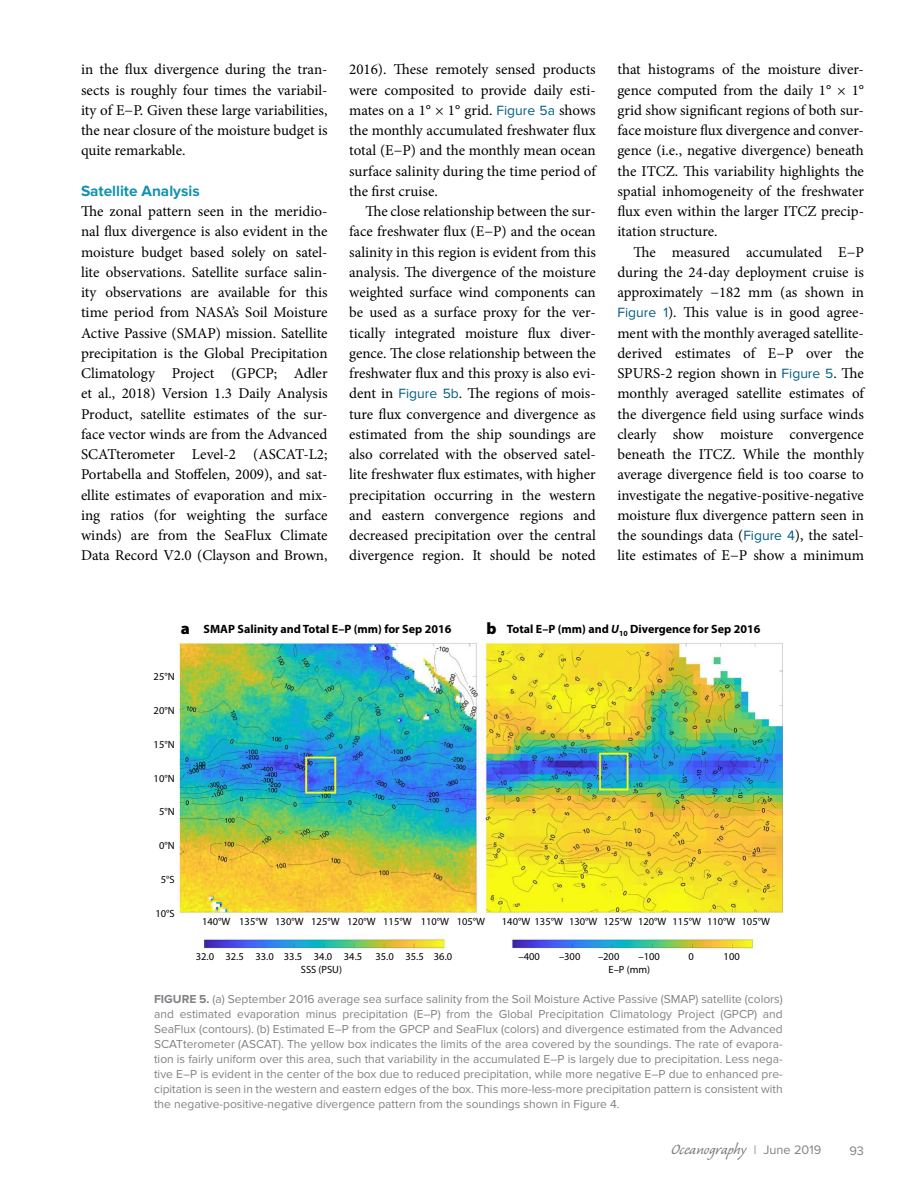
<style>
.page{position:relative;width:918px;height:1188px;background:#fff}
.page>*{position:absolute;margin:0;border:0;box-sizing:border-box;transform-origin:0 0}
.t1{font:18.75px "Caliban Std";color:#808285}
.t2{font:900 16.5px "Myriad Pro";color:#000}
.t3{font:700 15.3px "Proxima Nova";color:#1292af}
.t4{font:15px/20.2px "Minion Pro";color:#000;text-align:justify}
.t5{font:12.75px "Proxima Nova";color:#808285}
.t6{font:12px/15px "Proxima Nova";color:#808285;text-align:justify}
.t7{font:700 12px "Myriad Pro";color:#000}
.t8{font:10.5px "Myriad Pro";color:#000}
.s1{font-family:"Proxima Nova";font-size:13.8px;color:#005c83}
.s2{font-style:italic}
.s3{font-weight:700}
.s4{font-family:"Proxima Nova";font-size:12.75px}
</style>
<div class="page">
<img style="left:177px;top:640px;width:607px;height:310px">
<p class="t4" style="left:81px;top:59px;width:248px">in the flux divergence during the tran&shy;sects is roughly four times the variabil&shy;ity of E−P. Given these large variabilities, the near closure of the moisture budget is quite remarkable.</p>
<p class="t3" style="left:81px;top:182px;width:120px">Satellite Analysis</p>
<p class="t4" style="left:81px;top:201px;width:248px">The zonal pattern seen in the meridio&shy;nal flux divergence is also evident in the moisture budget based solely on satel&shy;lite observations. Satellite surface salin&shy;ity observations are available for this time period from NASA’s Soil Moisture Active Passive (SMAP) mission. Satellite precipitation is the Global Precipitation Climatology Project (GPCP; Adler et al., 2018) Version 1.3 Daily Analysis Product, satellite estimates of the sur&shy;face vector winds are from the Advanced SCATterometer Level-2 (ASCAT-L2; Portabella and Stoffelen, 2009), and sat&shy;ellite estimates of evaporation and mix&shy;ing ratios (for weighting the surface winds) are from the SeaFlux Climate Data Record V2.0 (Clayson and Brown,</p>
<p class="t4" style="left:349px;top:59px;width:248px">2016). These remotely sensed products were composited to provide daily esti&shy;mates on a 1° × 1° grid. <span class="s1">Figure 5a</span> shows the monthly accumulated freshwater flux total (E−P) and the monthly mean ocean surface salinity during the time period of the first cruise.</p>
<p class="t4" style="left:349px;top:201px;width:248px;text-indent:16px">The close relationship between the sur&shy;face freshwater flux (E−P) and the ocean salinity in this region is evident from this analysis. The divergence of the moisture weighted surface wind components can be used as a surface proxy for the ver&shy;tically integrated moisture flux diver&shy;gence. The close relationship between the freshwater flux and this proxy is also evi&shy;dent in <span class="s1">Figure 5b</span>. The regions of mois&shy;ture flux convergence and divergence as estimated from the ship soundings are also correlated with the observed satel&shy;lite freshwater flux estimates, with higher precipitation occurring in the western and eastern convergence regions and decreased precipitation over the central divergence region. It should be noted</p>
<p class="t4" style="left:617px;top:59px;width:248px">that histograms of the moisture diver&shy;gence computed from the daily 1° × 1° grid show significant regions of both sur&shy;face moisture flux divergence and conver&shy;gence (i.e., negative divergence) beneath the ITCZ. This variability highlights the spatial inhomogeneity of the freshwater flux even within the larger ITCZ precip&shy;itation structure.</p>
<p class="t4" style="left:617px;top:242px;width:248px;text-indent:16px">The measured accumulated E−P during the 24-day deployment cruise is approximately −182 mm (as shown in <span class="s1">Figure 1</span>). This value is in good agree&shy;ment with the monthly averaged satellite&shy;derived estimates of E−P over the SPURS-2 region shown in <span class="s1">Figure 5</span>. The monthly averaged satellite estimates of the divergence field using surface winds clearly show moisture convergence beneath the ITCZ. While the monthly average divergence field is too coarse to investigate the negative-positive-negative moisture flux divergence pattern seen in the soundings data (<span class="s1">Figure 4</span>), the satel&shy;lite estimates of E−P show a minimum</p>
<p class="t2" style="left:181px;top:618px;width:11px">a</p>
<p class="t2" style="left:487px;top:618px;width:12px">b</p>
<p class="t7" style="left:204px;top:622px;width:249px">SMAP Salinity and Total E–P (mm) for Sep 2016</p>
<p class="t7" style="left:507px;top:622px;width:255px">Total E–P (mm) and <span class="s2">U</span><sub>10</sub> Divergence for Sep 2016</p>
<p class="t8" style="left:154px;top:670px;width:23px">25°N</p>
<p class="t8" style="left:154px;top:704px;width:23px">20°N</p>
<p class="t8" style="left:154px;top:738px;width:23px">15°N</p>
<p class="t8" style="left:154px;top:772px;width:23px">10°N</p>
<p class="t8" style="left:159px;top:805px;width:17px">5°N</p>
<p class="t8" style="left:159px;top:839px;width:17px">0°N</p>
<p class="t8" style="left:161px;top:873px;width:15px">5°S</p>
<p class="t8" style="left:155px;top:907px;width:21px">10°S</p>
<p class="t8" style="left:202px;top:915px;width:285px">140°W 135°W 130°W 125°W 120°W 115°W 110°W 105°W</p>
<p class="t8" style="left:502px;top:915px;width:270px">140°W 135°W 130°W 125°W 120°W 115°W 110°W 105°W</p>
<p class="t8" style="left:196px;top:950px;width:168px">32.0 32.5 33.0 33.5 34.0 34.5</p>
<p class="t8" style="left:375px;top:950px;width:78px">35.0 35.5 36.0</p>
<p class="t8" style="left:301px;top:963px;width:43px">SSS (PSU)</p>
<p class="t8" style="left:609px;top:963px;width:43px">E–P (mm)</p>
<p class="t8" style="left:519px;top:950px;width:23px">–400</p>
<p class="t8" style="left:559px;top:950px;width:23px">–300</p>
<p class="t8" style="left:598px;top:950px;width:23px">–200</p>
<p class="t8" style="left:639px;top:950px;width:23px">–100</p>
<p class="t8" style="left:689px;top:950px;width:7px">0</p>
<p class="t8" style="left:724px;top:950px;width:18px">100</p>
<p class="t6" style="left:154px;top:992px;width:630px"><span class="s3">FIGURE 5.</span> (a) September 2016 average sea surface salinity from the Soil Moisture Active Passive (SMAP) satellite (colors) and estimated evaporation minus precipitation (E–P) from the Global Precipitation Climatology Project (GPCP) and SeaFlux (contours). (b) Estimated E–P from the GPCP and SeaFlux (colors) and divergence estimated from the Advanced SCATterometer (ASCAT). The yellow box indicates the limits of the area covered by the soundings. The rate of evapora&shy;tion is fairly uniform over this area, such that variability in the accumulated E–P is largely due to precipitation. Less nega&shy;tive E–P is evident in the center of the box due to reduced precipitation, while more negative E–P due to enhanced pre&shy;cipitation is seen in the western and eastern edges of the box. This more-less-more precipitation pattern is consistent with the negative-positive-negative divergence pattern from the soundings shown in Figure 4.</p>
<p class="t1" style="left:671px;top:1140px;width:152px">Oceanography <span class="s4">| June 2019</span></p>
<p class="t5" style="left:849px;top:1143px;width:16px">93</p>
</div>
